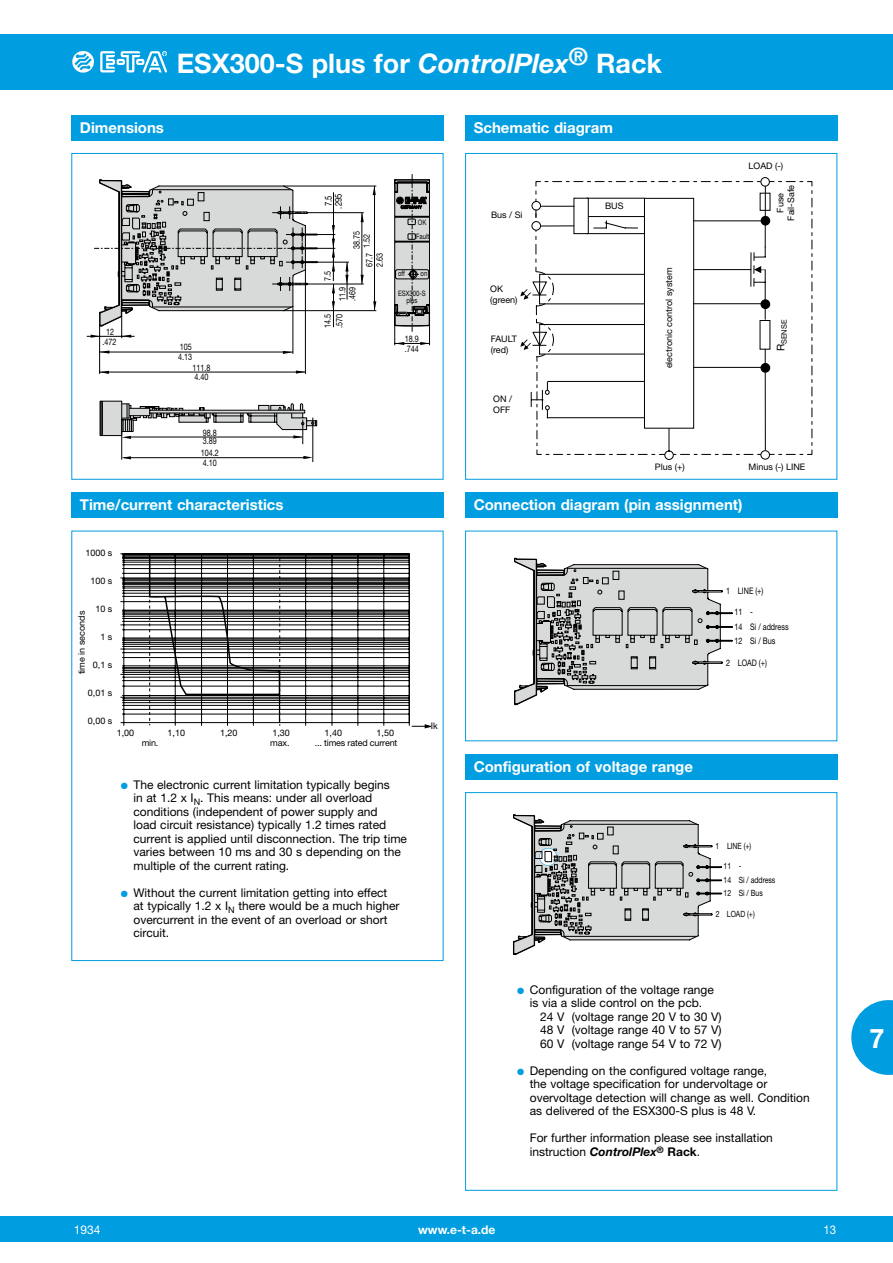
<style>
.page{position:relative;width:893px;height:1263px;background:#fff}
.page>*{position:absolute;margin:0;border:0;box-sizing:border-box;transform-origin:0 0}
.t1{font:700 27px "Helvetica Neue LT";color:#fff}
.t2{font:700 15px "Helvetica Neue LT";color:#fff}
.t3{font:12px/13.5px "Helvetica Neue LT";color:#000}
.t4{font:700 12px "Helvetica Neue LT";color:#fff}
.t5{font:12px "Helvetica Neue LT";color:#fff}
.t6{font:12px "Helvetica Neue LT";color:#fff;scale:.95 1}
.t7{font:9.6px/9.9px "Helvetica Neue LT";color:#000;scale:.8 1}
.t8{font:9px/10.8px "Helvetica Neue LT";color:#000}
.t9{font:9px/14.2px "Helvetica Neue LT";color:#000;scale:.8 1}
.t10{font:9px "Helvetica Neue LT";letter-spacing:-.02em;color:#000}
.t11{font:8.55px/13.5px "Helvetica Neue LT";color:#000;scale:.8 1}
.t12{font:7.5px "Helvetica Neue LT";color:#000;scale:.8 1}
.t13{font:7.5px "Helvetica Neue LT";color:#000}
.s1{font-style:italic}
.s2{color:#009de0}
.s3{font-weight:700;font-style:italic}
.s4{font-weight:700}
</style>
<div class="page">
<div style="left:0;top:1216px;width:893px;height:26px;background:#009de0"></div>
<div style="left:0;top:34px;width:893px;height:55px;background:#009de0"></div>
<svg style="left:72px;top:51px;width:22px;height:22px"></svg>
<svg style="left:100px;top:51px;width:67px;height:21px"></svg>
<svg style="left:851px;top:1000px;width:42px;height:75px"></svg>
<div style="left:71px;top:115px;width:372px;height:25px;background:#009de0"></div>
<div style="left:465px;top:115px;width:372px;height:25px;background:#009de0"></div>
<div style="left:761px;top:177px;width:9px;height:9px;border:1px solid #000;border-radius:50%"></div>
<svg style="left:520px;top:181px;width:293px;height:279px"></svg>
<div style="left:760px;top:193px;width:10px;height:18px;border:1px solid #000"></div>
<div style="left:465px;top:153px;width:372px;height:327px;border:1px solid #009de0"></div>
<svg style="left:514px;top:558px;width:219px;height:147px"></svg>
<svg style="left:513px;top:814px;width:210px;height:141px"></svg>
<div style="left:465px;top:792px;width:372px;height:399px;border:1px solid #009de0"></div>
<div style="left:465px;top:492px;width:372px;height:26px;background:#009de0"></div>
<div style="left:465px;top:754px;width:372px;height:25px;background:#009de0"></div>
<svg style="left:120px;top:553px;width:290px;height:173px"></svg>
<svg style="left:412px;top:724px;width:19px;height:4px"></svg>
<svg style="left:148px;top:553px;width:133px;height:173px"></svg>
<div style="left:71px;top:492px;width:372px;height:26px;background:#009de0"></div>
<svg style="left:283px;top:351px;width:9px;height:3px"></svg>
<svg style="left:100px;top:350px;width:9px;height:4px"></svg>
<svg style="left:100px;top:371px;width:9px;height:3px"></svg>
<hr style="left:99px;top:326px;width:1px;height:48px;background:#000">
<hr style="left:100px;top:372px;width:205px;height:1px;background:#000">
<hr style="left:100px;top:352px;width:193px;height:1px;background:#000">
<hr style="left:87px;top:336px;width:48px;height:1px;background:#000">
<hr style="left:293px;top:306px;width:1px;height:48px;background:#000">
<hr style="left:305px;top:270px;width:1px;height:104px;background:#000">
<svg style="left:349px;top:185px;width:28px;height:127px"></svg>
<svg style="left:394px;top:174px;width:36px;height:158px;background:#a4a5a5"></svg>
<svg style="left:296px;top:370px;width:9px;height:4px"></svg>
<svg style="left:361px;top:213px;width:3px;height:9px"></svg>
<svg style="left:373px;top:186px;width:3px;height:9px"></svg>
<svg style="left:361px;top:275px;width:3px;height:9px"></svg>
<svg style="left:373px;top:301px;width:3px;height:10px"></svg>
<svg style="left:91px;top:179px;width:258px;height:159px"></svg>
<hr style="left:123px;top:457px;width:185px;height:1px;background:#000">
<hr style="left:121px;top:420px;width:1px;height:40px;background:#000">
<hr style="left:313px;top:418px;width:1px;height:44px;background:#000">
<svg style="left:303px;top:456px;width:10px;height:3px"></svg>
<svg style="left:99px;top:400px;width:218px;height:44px"></svg>
<svg style="left:122px;top:456px;width:9px;height:3px"></svg>
<div style="left:71px;top:153px;width:372px;height:327px;border:1px solid #009de0"></div>
<h1 class="t1" style="left:177px;top:46px;width:487px">ESX300-S plus for <span class="s1">ControlPlex</span><sup>®</sup> Rack</h1>
<p class="t2" style="left:80px;top:118px;width:86px">Dimensions</p>
<p class="t2" style="left:474px;top:118px;width:141px">Schematic diagram</p>
<p class="t9" style="left:102px;top:326px;width:19px;line-height:10.4px;text-align:center">12 .472</p>
<p class="t7" style="left:323px;top:208px;width:20px;rotate:-90deg">7.5 .295</p>
<p class="t9" style="left:320px;top:280px;width:14px;rotate:-90deg">7.5</p>
<p class="t9" style="left:349px;top:249px;width:24px;rotate:-90deg">38.75</p>
<p class="t9" style="left:359px;top:248px;width:19px;rotate:-90deg">1.52</p>
<p class="t9" style="left:362px;top:267px;width:19px;rotate:-90deg">67.7</p>
<p class="t9" style="left:372px;top:267px;width:19px;rotate:-90deg">2.63</p>
<p class="t9" style="left:345px;top:301px;width:19px;rotate:-90deg">.469</p>
<p class="t9" style="left:335px;top:301px;width:19px;rotate:-90deg">11.9</p>
<p class="t9" style="left:322px;top:328px;width:19px;line-height:11.6px;rotate:-90deg">14.5 .570</p>
<p class="t12" style="left:418px;top:217px;width:12px">OK</p>
<p class="t12" style="left:416px;top:231px;width:18px">Fault</p>
<p class="t12" style="left:398px;top:269px;width:10px">off</p>
<p class="t12" style="left:421px;top:269px;width:10px">on</p>
<p class="t12" style="left:398px;top:289px;width:36px">ESX300-S</p>
<p class="t12" style="left:406px;top:296px;width:16px">plus</p>
<p class="t9" style="left:178px;top:341px;width:19px;line-height:10.5px">105<br>4.13</p>
<p class="t9" style="left:405px;top:334px;width:19px;line-height:10.1px">18.9 .744</p>
<p class="t9" style="left:193px;top:362px;width:24px;line-height:9.4px">111.8<br>4.40</p>
<p class="t9" style="left:203px;top:428px;width:19px;line-height:8.6px">98.8<br>3.89</p>
<p class="t9" style="left:201px;top:448px;width:24px;line-height:9.6px">104.2<br>4.10</p>
<p class="t8" style="left:491px;top:209px;width:33px">Bus / Si</p>
<p class="t8" style="left:490px;top:283px;width:29px">OK (green)</p>
<p class="t8" style="left:491px;top:333px;width:28px">FAULT (red)</p>
<p class="t8" style="left:493px;top:394px;width:20px">ON /<br>OFF</p>
<p class="t8" style="left:605px;top:200px;width:20px">BUS</p>
<p class="t8" style="left:749px;top:160px;width:36px">LOAD (-)</p>
<p class="t8" style="left:663px;top:368px;width:102px;rotate:-90deg">electronic control system</p>
<p class="t8" style="left:775px;top:221px;width:37px;text-align:center;rotate:-90deg">Fuse<br>Fail-Safe</p>
<p class="t13" style="left:780px;top:351px;width:33px;rotate:-90deg"><sup>R</sup>SENSE</p>
<p class="t8" style="left:655px;top:461px;width:31px">Plus (+)</p>
<p class="t8" style="left:749px;top:461px;width:58px">Minus (-) LINE</p>
<p class="t2" style="left:80px;top:496px;width:205px">Time/current characteristics</p>
<p class="t8" style="left:85px;top:547px;width:29px">1000 s</p>
<p class="t8" style="left:90px;top:575px;width:24px">100 s</p>
<p class="t8" style="left:95px;top:603px;width:19px">10 s</p>
<p class="t8" style="left:100px;top:631px;width:14px">1 s</p>
<p class="t8" style="left:76px;top:674px;width:65px;rotate:-90deg">time in seconds</p>
<p class="t8" style="left:93px;top:660px;width:21px">0,1 s</p>
<p class="t8" style="left:88px;top:688px;width:26px">0,01 s</p>
<p class="t8" style="left:88px;top:716px;width:26px">0,00 s</p>
<p class="t8" style="left:117px;top:727px;width:19px">1,00</p>
<p class="t8" style="left:168px;top:727px;width:19px">1,10</p>
<p class="t8" style="left:220px;top:727px;width:19px">1,20</p>
<p class="t8" style="left:272px;top:727px;width:19px">1,30</p>
<p class="t8" style="left:325px;top:727px;width:19px">1,40</p>
<p class="t8" style="left:377px;top:727px;width:19px">1,50</p>
<p class="t8" style="left:142px;top:737px;width:18px">min.</p>
<p class="t8" style="left:270px;top:737px;width:21px">max.</p>
<p class="t10" style="left:315px;top:737px;width:84px">... times rated current</p>
<p class="t3" style="left:133px;top:778px;width:275px;text-indent:-13px"><span class="s2">●</span> The electronic current limitation typically begins<br>in at 1.2 x I<sub>N</sub>. This means: under all overload conditions (independent of power supply and<br>load circuit resistance) typically 1.2 times rated current is applied until disconnection. The trip time varies between 10 ms and 30 s depending on the multiple of the current rating.</p>
<p class="t3" style="left:133px;top:886px;width:268px;text-indent:-13px"><span class="s2">●</span> Without the current limitation getting into effect at typically 1.2 x I<sub>N</sub> there would be a much higher overcurrent in the event of an overload or short circuit.</p>
<p class="t8" style="left:431px;top:720px;width:9px">Ik</p>
<p class="t2" style="left:474px;top:496px;width:270px">Connection diagram (pin assignment)</p>
<p class="t9" style="left:726px;top:583px;width:48px">1 LINE (+)</p>
<p class="t9" style="left:734px;top:605px;width:25px">11 -<br>14<br>12</p>
<p class="t9" style="left:738px;top:655px;width:38px">LOAD (+)</p>
<p class="t9" style="left:750px;top:619px;width:50px">Si / address<br>Si / Bus</p>
<p class="t9" style="left:726px;top:655px;width:7px">2</p>
<p class="t2" style="left:474px;top:757px;width:221px">Configuration of voltage range</p>
<p class="t11" style="left:716px;top:838px;width:46px">1 LINE (+)</p>
<p class="t11" style="left:724px;top:859px;width:24px">11 -<br>14<br>12</p>
<p class="t11" style="left:727px;top:907px;width:36px">LOAD (+)</p>
<p class="t11" style="left:739px;top:873px;width:47px">Si / address<br>Si / Bus</p>
<p class="t11" style="left:716px;top:907px;width:6px">2</p>
<p class="t3" style="left:517px;top:983px;width:198px"><span class="s2">●</span> Configuration of the voltage range</p>
<p class="t3" style="left:530px;top:996px;width:174px">is via a slide control on the pcb.</p>
<p class="t3" style="left:540px;top:1010px;width:183px">24 V (voltage range 20 V to 30 V)</p>
<p class="t3" style="left:540px;top:1023px;width:183px">48 V (voltage range 40 V to 57 V)</p>
<p class="t3" style="left:540px;top:1037px;width:183px">60 V (voltage range 54 V to 72 V)</p>
<p class="t3" style="left:530px;top:1064px;width:282px;text-indent:-13px"><span class="s2">●</span> Depending on the configured voltage range,<br>the voltage specification for undervoltage or overvoltage detection will change as well. Condition as delivered of the ESX300-S plus is 48 V.</p>
<p class="t3" style="left:530px;top:1131px;width:245px">For further information please see installation instruction <span class="s3">ControlPlex</span><sup>®</sup> <span class="s4">Rack</span>.</p>
<p class="t5" style="left:74px;top:1222px;width:28px">1934</p>
<p class="t4" style="left:418px;top:1222px;width:79px">www.e-t-a.de</p>
<p class="t6" style="left:823px;top:1222px;width:15px">13</p>
<h1 class="t1" style="left:869px;top:1022px;width:17px">7</h1>
</div>
